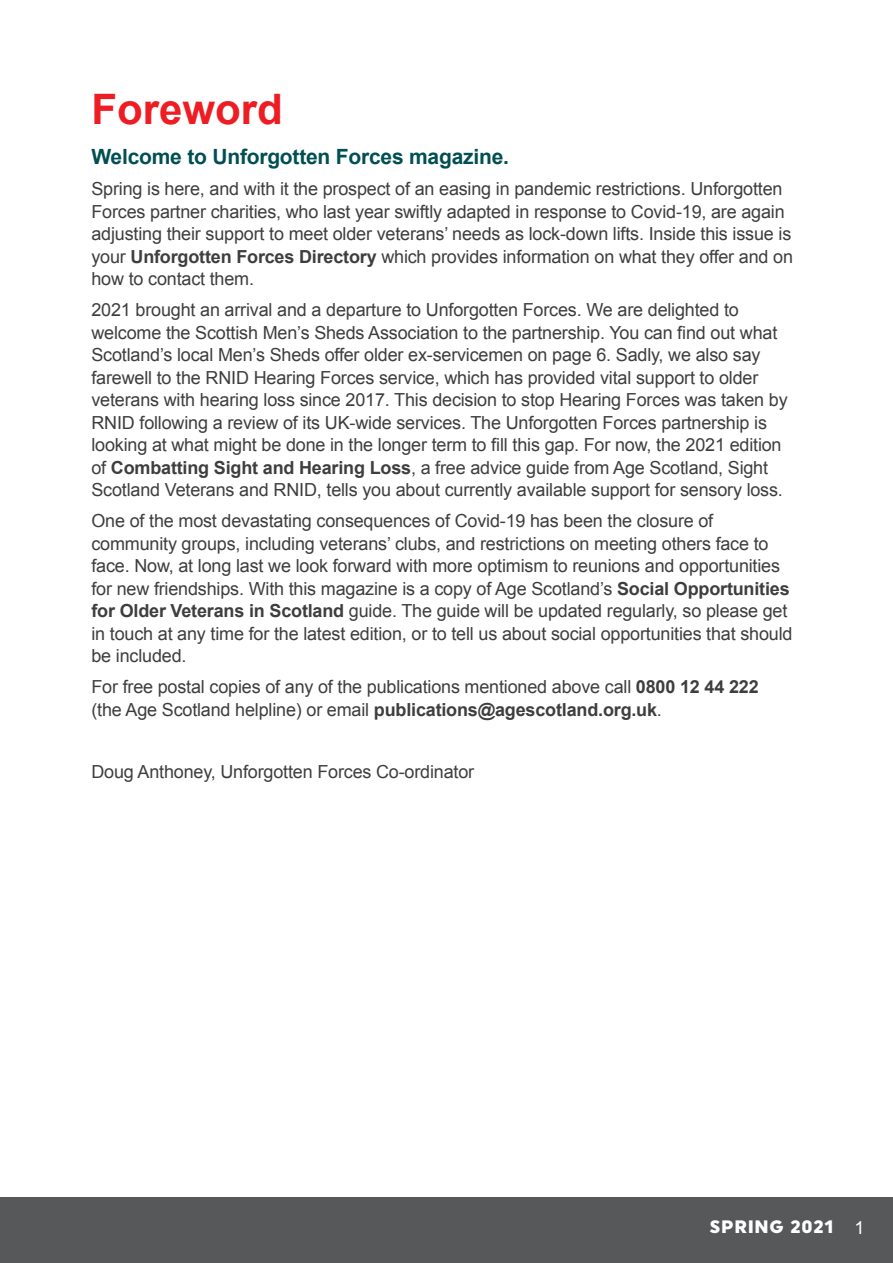
<style>
.page{position:relative;width:893px;height:1263px;background:#fff}
.page>*{position:absolute;margin:0;border:0;box-sizing:border-box;transform-origin:0 0}
.t1{font:700 42px "Arial";color:#ee1d23}
.t2{font:700 21px "Arial";letter-spacing:-.01em;color:#014f52}
.t3{font:18px/22.5px "Arial";letter-spacing:-.01em;color:#3e3e3f}
.t4{font:900 18px "Uniform";letter-spacing:.04em;color:#fff}
.s1{font-weight:700}
.s2{font-family:"Arial";font-weight:400}
</style>
<div class="page">
<div style="left:0;top:1197px;width:893px;height:66px;background:#57585a"></div>
<h1 class="t1" style="left:91px;top:82px;width:193px">Foreword</h1>
<p class="t2" style="left:91px;top:143px;width:419px">Welcome to Unforgotten Forces magazine.</p>
<p class="t3" style="left:91px;top:178px;width:703px">Spring is here, and with it the prospect of an easing in pandemic restrictions. Unforgotten Forces partner charities, who last year swiftly adapted in response to Covid-19, are again adjusting their support to meet older veterans’ needs as lock-down lifts. Inside this issue is your <span class="s1">Unforgotten Forces Directory</span> which provides information on what they offer and on how to contact them.</p>
<p class="t3" style="left:91px;top:299px;width:698px">2021 brought an arrival and a departure to Unforgotten Forces. We are delighted to welcome the Scottish Men’s Sheds Association to the partnership. You can find out what Scotland’s local Men’s Sheds offer older ex-servicemen on page 6. Sadly, we also say farewell to the RNID Hearing Forces service, which has provided vital support to older veterans with hearing loss since 2017. This decision to stop Hearing Forces was taken by RNID following a review of its UK-wide services. The Unforgotten Forces partnership is looking at what might be done in the longer term to fill this gap. For now, the 2021 edition of <span class="s1">Combatting Sight and Hearing Loss</span>, a free advice guide from Age Scotland, Sight Scotland Veterans and RNID, tells you about currently available support for sensory loss.</p>
<p class="t3" style="left:91px;top:510px;width:703px">One of the most devastating consequences of Covid-19 has been the closure of community groups, including veterans’ clubs, and restrictions on meeting others face to face. Now, at long last we look forward with more optimism to reunions and opportunities for new friendships. With this magazine is a copy of Age Scotland’s <span class="s1">Social Opportunities for Older Veterans in Scotland</span> guide. The guide will be updated regularly, so please get in touch at any time for the latest edition, or to tell us about social opportunities that should be included.</p>
<p class="t3" style="left:91px;top:676px;width:669px">For free postal copies of any of the publications mentioned above call <span class="s1">0800 12 44 222 </span>(the Age Scotland helpline) or email <span class="s1">publications@agescotland.org.uk</span>.</p>
<p class="t3" style="left:91px;top:760px;width:384px">Doug Anthoney, Unforgotten Forces Co-ordinator</p>
<p class="t4" style="left:710px;top:1216px;width:156px">SPRING 2021 <span class="s2">1</span></p>
</div>
